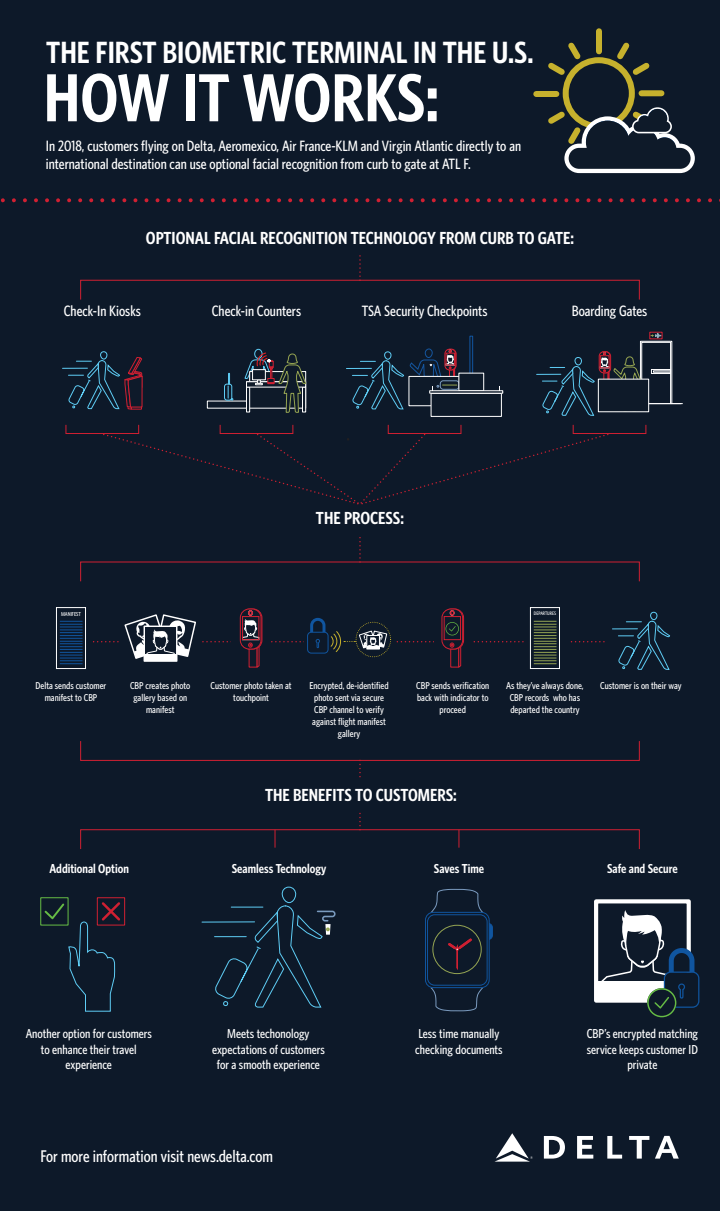
<style>
.page{position:relative;width:720px;height:1211px;background:#0d1929}
.page>*{position:absolute;margin:0;border:0;box-sizing:border-box;transform-origin:0 0}
.t1{font:600 68.1px "Whitney Condensed";color:#fff}
.t2{font:600 30.8px "Whitney Condensed";color:#fff}
.t3{font:600 17.5px "Whitney Condensed";color:#fff}
.t4{font:500 16.95px "Whitney Condensed";color:#fff}
.t5{font:500 15px/18px "Whitney Condensed";color:#fff}
.t6{font:500 13px/15.6px "Whitney Condensed";color:#fff;text-align:center}
.t7{font:600 13px "Whitney Condensed";color:#fff}
.t8{font:500 10px/12px "Whitney Condensed";color:#fff;text-align:center}
.t9{font:500 5.7px "Whitney Condensed";color:#fff}
.t10{font:500 5px "Whitney Condensed";color:#fff}
</style>
<div class="page">
<svg style="left:62px;top:279px;width:83px;height:131px"></svg>
<svg style="left:469px;top:335px;width:4px;height:38px"></svg>
<div style="left:431px;top:393px;width:71px;height:24px;background:#0e1a29;border:1px solid #fff"></div>
<div style="left:458px;top:373px;width:26px;height:18px;background:#0e1a29;border:1px solid #fff"></div>
<svg style="left:462px;top:390px;width:41px;height:4px"></svg>
<svg style="left:346px;top:348px;width:116px;height:62px"></svg>
<div style="left:254px;top:349px;width:8px;height:10px;border:1px solid #5fcdf5;border-radius:50%"></div>
<div style="left:224px;top:384px;width:8px;height:16px;border:1px solid #5fcdf5;border-radius:3px"></div>
<svg style="left:228px;top:372px;width:5px;height:28px"></svg>
<svg style="left:244px;top:353px;width:63px;height:60px"></svg>
<hr style="left:601px;top:403px;width:81px;height:1px;background:#fff">
<div style="left:651px;top:369px;width:20px;height:5px;border:1px solid #fff"></div>
<div style="left:640px;top:341px;width:32px;height:63px;border:1px solid #fff"></div>
<svg style="left:652px;top:334px;width:8px;height:3px"></svg>
<div style="left:650px;top:332px;width:12px;height:7px;border:1px solid #d02033"></div>
<div style="left:598px;top:379px;width:51px;height:33px;background:#0e1a29;border:1px solid #fff"></div>
<svg style="left:536px;top:350px;width:107px;height:66px"></svg>
<svg style="left:496px;top:1133px;width:37px;height:28px"></svg>
<svg style="left:544px;top:1136px;width:21px;height:22px"></svg>
<svg style="left:577px;top:1136px;width:16px;height:22px"></svg>
<svg style="left:607px;top:1136px;width:15px;height:22px"></svg>
<svg style="left:629px;top:1136px;width:20px;height:22px"></svg>
<svg style="left:655px;top:1136px;width:24px;height:22px"></svg>
<div style="left:65px;top:424px;width:74px;height:10px;border:1px solid #d02032"></div>
<svg style="left:102px;top:432px;width:508px;height:73px"></svg>
<div style="left:56px;top:607px;width:30px;height:62px;border:1px solid #fff"></div>
<svg style="left:60px;top:621px;width:23px;height:43px"></svg>
<div style="left:80px;top:740px;width:560px;height:21px;border:1px solid #d02032"></div>
<svg style="left:359px;top:760px;width:2px;height:18px"></svg>
<svg style="left:201px;top:886px;width:135px;height:122px"></svg>
<div style="left:97px;top:897px;width:28px;height:28px;border:1px solid #d02032"></div>
<svg style="left:45px;top:900px;width:77px;height:112px"></svg>
<div style="left:40px;top:897px;width:29px;height:28px;border:1px solid #66bc45"></div>
<svg style="left:94px;top:607px;width:576px;height:63px"></svg>
<div style="left:80px;top:280px;width:560px;height:20px;border:1px solid #d02032"></div>
<svg style="left:359px;top:255px;width:2px;height:25px"></svg>
<div style="left:80px;top:829px;width:560px;height:20px;border:1px solid #d02032"></div>
<svg style="left:359px;top:812px;width:2px;height:18px"></svg>
<svg style="left:275px;top:830px;width:1px;height:18px"></svg>
<svg style="left:458px;top:830px;width:1px;height:18px"></svg>
<div style="left:563px;top:57px;width:72px;height:72px;border:6px solid #c6b12d;border-radius:50%"></div>
<div style="left:596px;top:31px;width:6px;height:20px;background:#c6b12d"></div>
<svg style="left:548px;top:42px;width:38px;height:38px"></svg>
<div style="left:536px;top:91px;width:20px;height:6px;background:#c6b12d"></div>
<div style="left:642px;top:90px;width:19px;height:6px;background:#c6b12d"></div>
<svg style="left:612px;top:42px;width:38px;height:38px"></svg>
<svg style="left:548px;top:106px;width:147px;height:67px"></svg>
<div style="left:648px;top:109px;width:19px;height:19px;background:#0e1a29;border-radius:50%"></div>
<div style="left:638px;top:116px;width:13px;height:12px;background:#0e1a29;border-radius:50%"></div>
<svg style="left:359px;top:537px;width:2px;height:25px"></svg>
<svg style="left:0;top:198px;width:720px;height:4px"></svg>
<svg style="left:425px;top:888px;width:68px;height:124px"></svg>
<div style="left:432px;top:925px;width:50px;height:49px;border:1px solid #95a553;border-radius:50%"></div>
<div style="left:594px;top:899px;width:97px;height:104px;background:#0d1929;border:4px solid #fff"></div>
<div style="left:664px;top:971px;width:35px;height:37px;border:1px solid #10559f;border-radius:6px"></div>
<svg style="left:594px;top:910px;width:103px;height:107px"></svg>
<h2 class="t2" style="left:46px;top:33px;width:489px">THE FIRST BIOMETRIC TERMINAL IN THE U.S.</h2>
<h1 class="t1" style="left:44px;top:55px;width:397px">HOW IT WORKS:</h1>
<h3 class="t5" style="left:46px;top:137px;width:477px">In 2018, customers flying on Delta, Aeromexico, Air France-KLM and Virgin Atlantic directly to an international destination can use optional facial recognition from curb to gate at ATL F.</h3>
<h3 class="t3" style="left:146px;top:227px;width:430px">OPTIONAL FACIAL RECOGNITION TECHNOLOGY FROM CURB TO GATE:</h3>
<h3 class="t5" style="left:64px;top:302px;width:78px">Check-In Kiosks</h3>
<h3 class="t5" style="left:212px;top:302px;width:91px">Check-in Counters</h3>
<h3 class="t5" style="left:362px;top:302px;width:127px">TSA Security Checkpoints</h3>
<h3 class="t5" style="left:572px;top:302px;width:77px">Boarding Gates</h3>
<h3 class="t3" style="left:316px;top:506px;width:90px">THE PROCESS:</h3>
<p class="t9" style="left:61px;top:610px;width:22px">MANIFEST</p>
<p class="t10" style="left:534px;top:610px;width:24px">DEPARTURES</p>
<p class="t8" style="left:36px;top:680px;width:72px">Delta sends customer manifest to CBP</p>
<p class="t8" style="left:130px;top:680px;width:62px">CBP creates photo gallery based on manifest</p>
<p class="t8" style="left:211px;top:680px;width:83px">Customer photo taken at touchpoint</p>
<p class="t8" style="left:310px;top:680px;width:81px">Encrypted, de-identified photo sent via secure<br>CBP channel to verify against flight manifest gallery</p>
<p class="t8" style="left:416px;top:680px;width:75px">CBP sends verification back with indicator to proceed</p>
<p class="t8" style="left:506px;top:680px;width:79px">As they’ve always done,<br>CBP records who has departed the country</p>
<p class="t8" style="left:600px;top:680px;width:83px">Customer is on their way</p>
<h3 class="t3" style="left:265px;top:783px;width:193px">THE BENEFITS TO CUSTOMERS:</h3>
<h3 class="t7" style="left:50px;top:860px;width:81px">Additional Option</h3>
<h3 class="t7" style="left:232px;top:860px;width:96px">Seamless Technology</h3>
<h3 class="t6" style="left:26px;top:1025px;width:128px">Another option for customers to enhance their travel experience</h3>
<h3 class="t6" style="left:212px;top:1025px;width:114px">Meets techonology expectations of customers for a smooth experience</h3>
<h3 class="t4" style="left:40px;top:1145px;width:234px">For more information visit news.delta.com</h3>
<h3 class="t7" style="left:434px;top:860px;width:52px">Saves Time</h3>
<h3 class="t7" style="left:607px;top:860px;width:72px">Safe and Secure</h3>
<h3 class="t6" style="left:415px;top:1025px;width:89px;text-align:left">Less time manually checking documents</h3>
<h3 class="t6" style="left:587px;top:1025px;width:113px">CBP’s encrypted matching service keeps customer ID private</h3>
</div>
